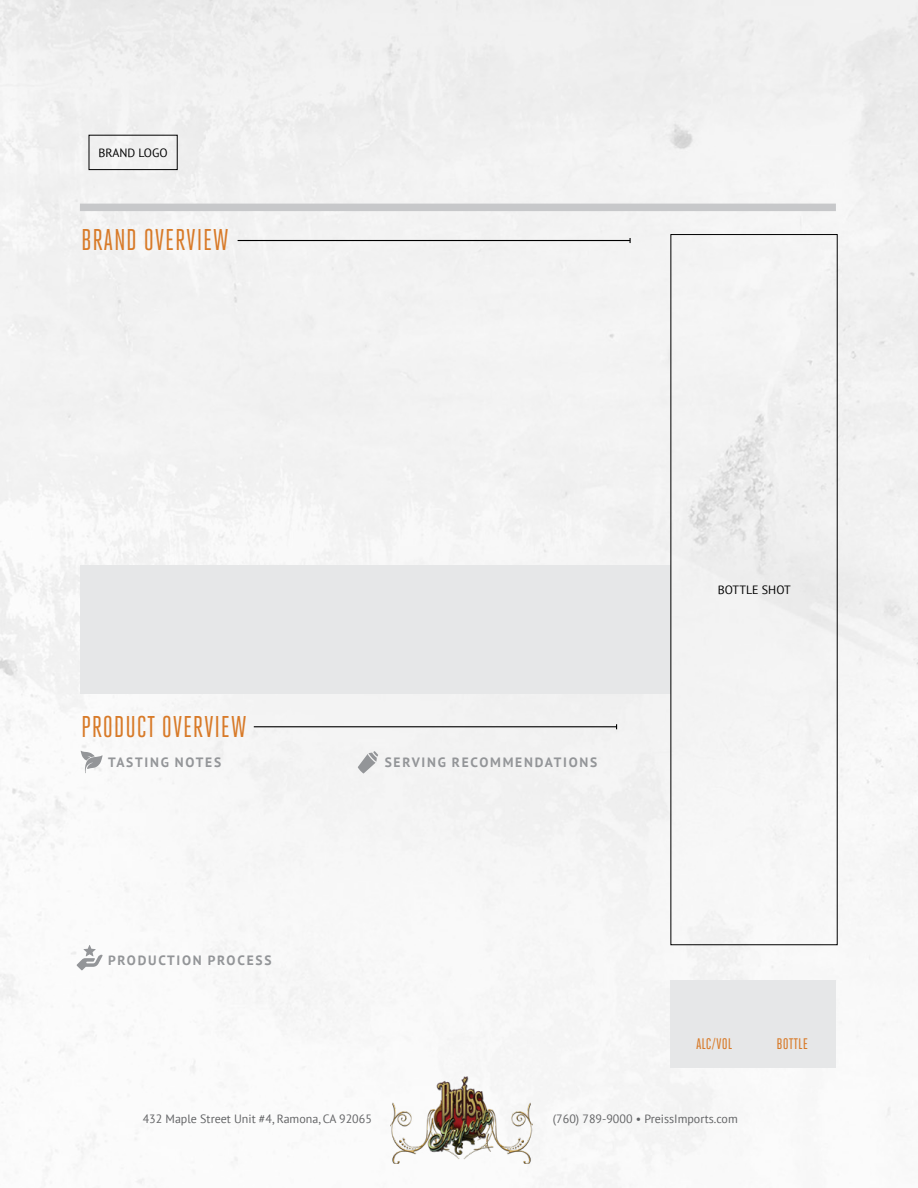
<style>
.page{position:relative;width:918px;height:1188px;background:#f3f3f3}
.page>*{position:absolute;margin:0;border:0;box-sizing:border-box;transform-origin:0 0}
.sections{font:30px "Heroic Condensed";letter-spacing:.025em;color:#d87a28}
.t1{font:18px "Heroic Condensed";color:#d87a28}
.headers{font:700 13.5px "PT Sans";letter-spacing:.13em;color:#939598}
.t2{font:12px "PT Sans";color:#636466}
.t3{font:12px "PT Sans";color:#000}
</style>
<div class="page">
<div style="left:81px;top:565px;width:590px;height:128px;background:#e6e7e8"></div>
<div style="left:671px;top:980px;width:165px;height:88px;background:#e6e7e8"></div>
<img style="left:390px;top:1076px;width:142px;height:88px">
<div style="left:89px;top:135px;width:88px;height:35px;border:1px solid #000"></div>
<div style="left:80px;top:204px;width:756px;height:7px;background:#c7c8ca"></div>
<hr style="left:254px;top:726px;width:363px;height:1px;background:#000">
<hr style="left:238px;top:240px;width:392px;height:1px;background:#000">
<svg style="left:81px;top:751px;width:22px;height:22px"></svg>
<svg style="left:358px;top:751px;width:20px;height:23px"></svg>
<svg style="left:77px;top:945px;width:26px;height:25px"></svg>
<p class="t3" style="left:99px;top:145px;width:71px">BRAND LOGO</p>
<p class="sections" style="left:81px;top:223px;width:149px">BRAND OVERVIEW</p>
<p class="sections" style="left:81px;top:710px;width:167px">PRODUCT OVERVIEW</p>
<p class="headers" style="left:108px;top:753px;width:115px">TASTING NOTES</p>
<p class="headers" style="left:385px;top:753px;width:214px">SERVING RECOMMENDATIONS</p>
<p class="headers" style="left:108px;top:951px;width:165px">PRODUCTION PROCESS</p>
<p class="t3" style="left:718px;top:582px;width:74px">BOTTLE SHOT</p>
<p class="t1" style="left:696px;top:1033px;width:38px">alc/vol</p>
<p class="t1" style="left:777px;top:1033px;width:33px">bottle</p>
<p class="t2" style="left:143px;top:1111px;width:231px">432 Maple Street Unit #4, Ramona, CA 92065</p>
<p class="t2" style="left:553px;top:1111px;width:186px">(760) 789-9000 • PreissImports.com</p>
</div>
